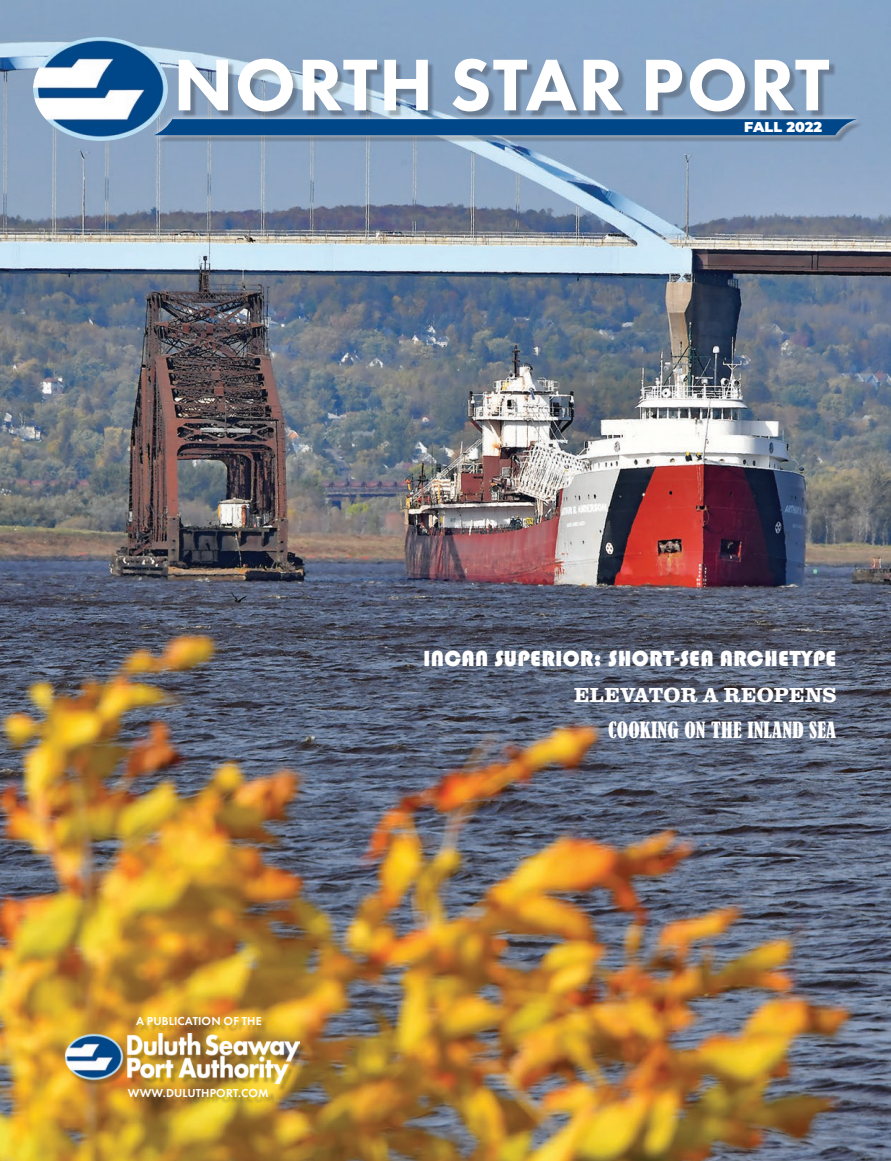
<style>
.page{position:relative;width:891px;height:1161px;background:#fff}
.page>*{position:absolute;margin:0;border:0;box-sizing:border-box;transform-origin:0 0}
.t1{font:800 75.75px "Futura PT";letter-spacing:.015em;color:#fff}
.t2{font:22.5px "Bauhaus 93";letter-spacing:.01em;color:#fff}
.t3{font:condensed 21px "Bernard";letter-spacing:.01em;color:#fff}
.t4{font:700 21px "Clarendon URW";letter-spacing:.01em;color:#fff}
.t5{font:900 14.25px "Montserrat";color:#fff}
.bylines{font:600 12px "Futura PT";letter-spacing:.01em;color:#fff}
.breefs_hed{font:600 12px "Futura PT";letter-spacing:.01em;color:#fff}
</style>
<div class="page">
<img style="left:0;top:0;width:891px;height:1161px">
<div style="left:156px;top:61px;width:708px;height:81px;background:#231f20;opacity:.3"></div>
<div style="left:149px;top:114px;width:712px;height:27px;background:#fff;opacity:.75"></div>
<svg style="left:168px;top:119px;width:689px;height:16px;background:#044a8b"></svg>
<img style="left:33px;top:37px;width:135px;height:104px">
<div style="left:131px;top:1091px;width:144px;height:13px;background:#231f20;opacity:.3"></div>
<div style="left:67px;top:1036px;width:239px;height:55px;background:#231f20;opacity:.3"></div>
<img style="left:65px;top:1033px;width:234px;height:51px">
<div style="left:139px;top:1019px;width:129px;height:13px;background:#231f20;opacity:.3"></div>
<p class="t1" style="left:173px;top:38px;width:658px">NORTH STAR PORT</p>
<p class="t5" style="left:744px;top:117px;width:79px">FALL 2022</p>
<p class="breefs_hed" style="left:136px;top:1014px;width:127px">A PUBLICATION OF THE</p>
<p class="bylines" style="left:128px;top:1086px;width:142px">WWW.DULUTHPORT.COM</p>
<p class="t2" style="left:423px;top:646px;width:415px">INCAN SUPERIOR: SHORT-SEA ARCHETYPE</p>
<p class="t4" style="left:574px;top:680px;width:264px">ELEVATOR A REOPENS</p>
<p class="t3" style="left:608px;top:718px;width:230px">COOKING ON THE INLAND SEA</p>
</div>
